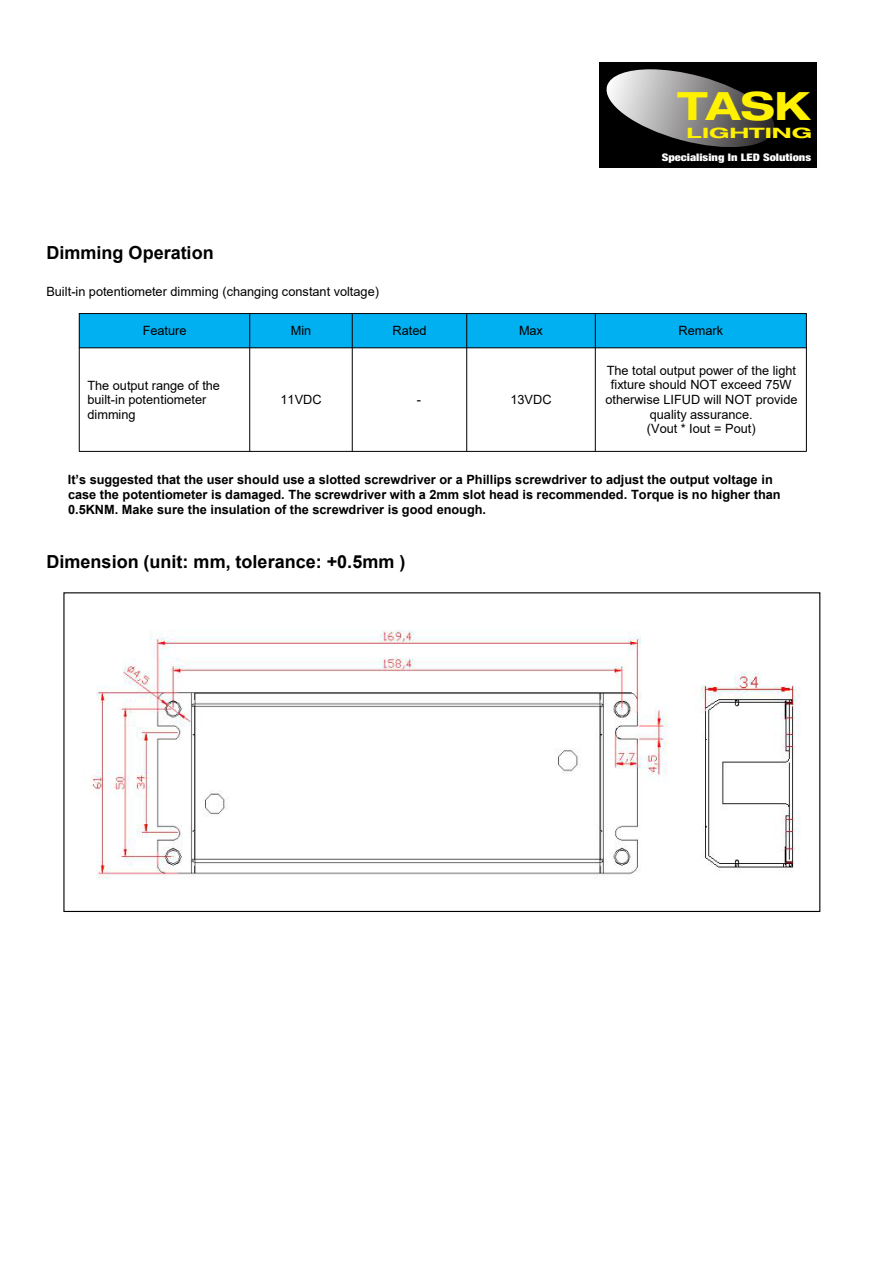
<style>
.page{position:relative;width:894px;height:1263px;background:#fff}
.page>*{position:absolute;margin:0;border:0;box-sizing:border-box;transform-origin:0 0}
.t1{font:700 expanded 39px "Helvetica Neue LT Std";color:#fff100;scale:1.06 1}
.t2{font:700 18px "Arial";color:#000}
.t3{font:700 expanded 14.25px "Helvetica Neue LT Std";color:#fff100;scale:1.5 1}
.t4{font:700 12.75px/14.7px "Arial";letter-spacing:-.005em;color:#000}
.t5{font:12.75px/14.5px "Arial";letter-spacing:-.005em;color:#000}
.t6{font:900 condensed 10.35px "Helvetica Neue LT Std";color:#fff;scale:1.19 1}
</style>
<div class="page">
<div style="left:79px;top:314px;width:170px;height:33px;background:#00b0f0"></div>
<div style="left:250px;top:314px;width:102px;height:33px;background:#00b0f0"></div>
<div style="left:352px;top:314px;width:114px;height:33px;background:#00b0f0"></div>
<div style="left:467px;top:314px;width:128px;height:33px;background:#00b0f0"></div>
<div style="left:595px;top:314px;width:211px;height:33px;background:#00b0f0"></div>
<hr style="left:79px;top:313px;width:727px;height:1px;background:#000">
<hr style="left:79px;top:347px;width:727px;height:1px;background:#000">
<hr style="left:79px;top:451px;width:727px;height:1px;background:#000">
<hr style="left:79px;top:313px;width:1px;height:138px;background:#000">
<hr style="left:249px;top:313px;width:1px;height:138px;background:#000">
<hr style="left:352px;top:313px;width:1px;height:138px;background:#000">
<hr style="left:466px;top:313px;width:1px;height:138px;background:#000">
<hr style="left:594px;top:313px;width:1px;height:138px;background:#000">
<hr style="left:805px;top:313px;width:1px;height:138px;background:#000">
<svg style="left:63px;top:592px;width:757px;height:320px"></svg>
<img style="left:84px;top:617px;width:722px;height:273px">
<div style="left:599px;top:63px;width:217px;height:105px;background:#000"></div>
<svg style="left:606px;top:69px;width:169px;height:78px"></svg>
<p class="t1" style="left:677px;top:82px;width:127px">TASK</p>
<p class="t3" style="left:686px;top:124px;width:85px">LIGHTING</p>
<p class="t6" style="left:661px;top:151px;width:127px">Specialising In LED Solutions</p>
<p class="t2" style="left:46px;top:240px;width:169px">Dimming Operation</p>
<p class="t5" style="left:46px;top:284px;width:334px">Built-in potentiometer dimming (changing constant voltage)</p>
<p class="t5" style="left:143px;top:323px;width:45px">Feature</p>
<p class="t5" style="left:291px;top:323px;width:22px">Min</p>
<p class="t5" style="left:392px;top:323px;width:35px">Rated</p>
<p class="t5" style="left:519px;top:323px;width:26px">Max</p>
<p class="t5" style="left:678px;top:323px;width:46px">Remark</p>
<p class="t5" style="left:605px;top:363px;width:194px;text-align:center">The total output power of the light fixture should NOT exceed 75W otherwise LIFUD will NOT provide quality assurance.<br>(Vout * Iout = Pout)</p>
<p class="t4" style="left:68px;top:473px;width:714px">It’s suggested that the user should use a slotted screwdriver or a Phillips screwdriver to adjust the output voltage in case the potentiometer is damaged. The screwdriver with a 2mm slot head is recommended. Torque is no higher than<br>0.5KNM. Make sure the insulation of the screwdriver is good enough.</p>
<p class="t2" style="left:46px;top:549px;width:360px">Dimension (unit: mm, tolerance: +0.5mm )</p>
<p class="t5" style="left:87px;top:378px;width:134px">The output range of the built-in potentiometer dimming</p>
<p class="t5" style="left:280px;top:392px;width:43px">11VDC</p>
<p class="t5" style="left:416px;top:392px;width:6px">-</p>
<p class="t5" style="left:510px;top:392px;width:43px">13VDC</p>
</div>
